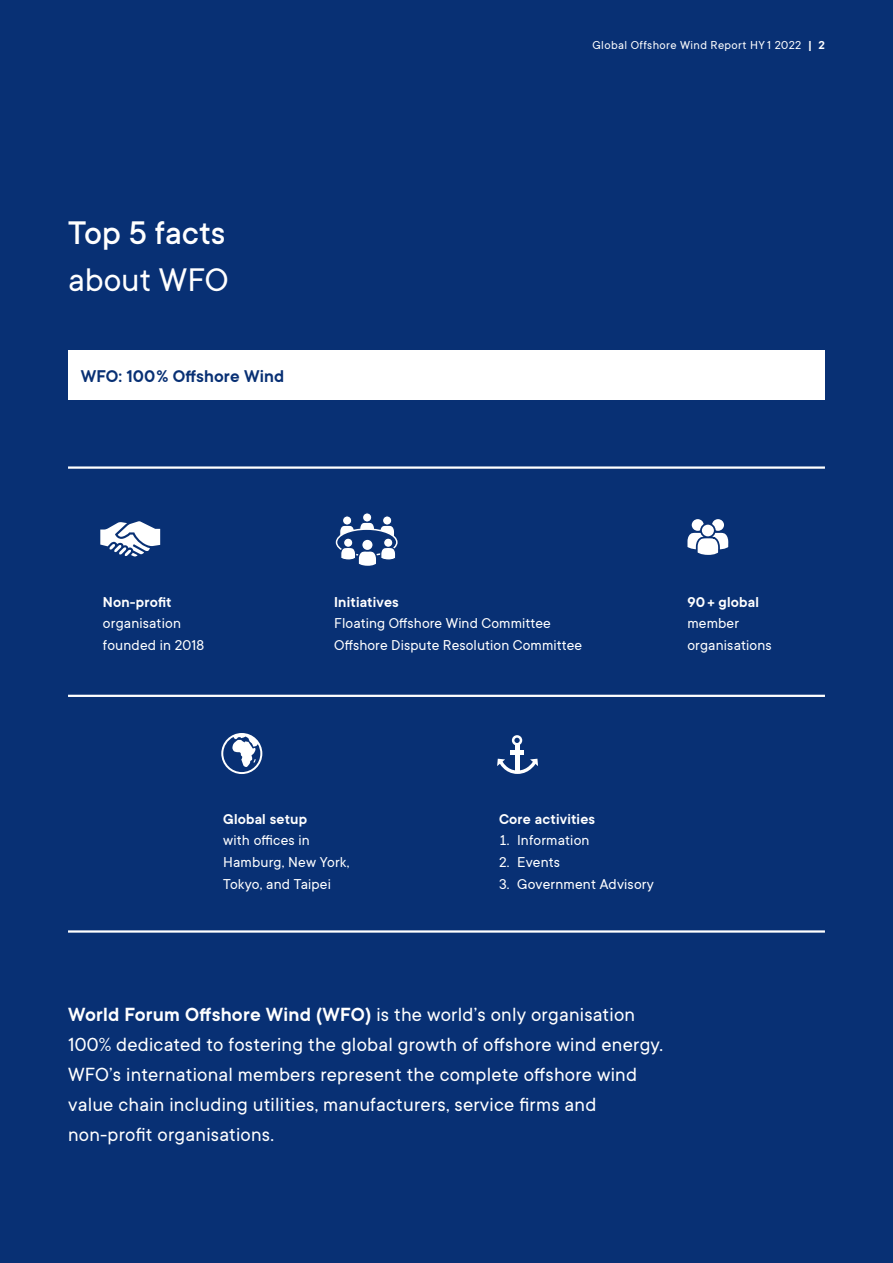
<style>
.page{position:relative;width:893px;height:1263px;background:#083074}
.page>*{position:absolute;margin:0;border:0;box-sizing:border-box;transform-origin:0 0}
.t1{font:500 36px "TT Commons";color:#fff}
.t2{font:36px "TT Commons";color:#fff}
.t3{font:21px/30px "TT Commons";letter-spacing:.01em;color:#fff}
.t4{font:600 18.75px "TT Commons";letter-spacing:.005em;color:#083074}
.t5{font:15.75px/21.8px "TT Commons";letter-spacing:.01em;color:#fff}
.t6{font:600 15.75px "TT Commons";letter-spacing:.01em;color:#fff}
.t7{font:12.75px "TT Commons";letter-spacing:.03em;color:#fff}
.s1{font-weight:600}
</style>
<div class="page">
<div style="left:68px;top:350px;width:757px;height:49px;background:#fff"></div>
<div style="left:691px;top:518px;width:14px;height:14px;background:#fff;border-radius:50%"></div>
<div style="left:690px;top:517px;width:15px;height:16px;border:2px solid #083074;border-radius:50%"></div>
<div style="left:711px;top:518px;width:14px;height:14px;background:#fff;border-radius:50%"></div>
<div style="left:710px;top:517px;width:16px;height:16px;border:2px solid #083074;border-radius:50%"></div>
<svg style="left:687px;top:530px;width:42px;height:25px"></svg>
<div style="left:701px;top:524px;width:14px;height:13px;background:#fff;border-radius:50%"></div>
<div style="left:700px;top:523px;width:16px;height:15px;border:2px solid #083074;border-radius:50%"></div>
<hr style="left:515px;top:745px;width:4px;height:27px;background:#fff">
<div style="left:510px;top:750px;width:14px;height:5px;background:#fff"></div>
<div style="left:512px;top:735px;width:10px;height:10px;border:3px solid #fff;border-radius:50%"></div>
<svg style="left:497px;top:758px;width:41px;height:16px"></svg>
<hr style="left:68px;top:466px;width:757px;height:3px;background:#fff">
<hr style="left:68px;top:695px;width:757px;height:2px;background:#fff">
<hr style="left:68px;top:930px;width:757px;height:3px;background:#fff">
<svg style="left:100px;top:521px;width:60px;height:35px"></svg>
<svg style="left:221px;top:733px;width:41px;height:41px"></svg>
<div style="left:383px;top:516px;width:9px;height:9px;background:#fff;border-radius:50%"></div>
<div style="left:382px;top:515px;width:10px;height:11px;border:1px solid #083074;border-radius:50%"></div>
<div style="left:342px;top:516px;width:10px;height:9px;background:#fff;border-radius:50%"></div>
<div style="left:342px;top:515px;width:10px;height:11px;border:1px solid #083074;border-radius:50%"></div>
<svg style="left:339px;top:521px;width:56px;height:16px"></svg>
<div style="left:362px;top:513px;width:10px;height:9px;background:#fff;border-radius:50%"></div>
<div style="left:362px;top:512px;width:10px;height:11px;border:1px solid #083074;border-radius:50%"></div>
<div style="left:337px;top:529px;width:60px;height:26px;background:#083074;border-radius:50%"></div>
<div style="left:336px;top:528px;width:62px;height:28px;border:2px solid #fff;border-radius:50%"></div>
<svg style="left:362px;top:539px;width:11px;height:12px"></svg>
<div style="left:361px;top:538px;width:13px;height:13px;border:1px solid #083074;border-radius:50%"></div>
<div style="left:384px;top:538px;width:9px;height:9px;background:#fff;border-radius:50%"></div>
<div style="left:383px;top:537px;width:10px;height:11px;border:1px solid #083074;border-radius:50%"></div>
<svg style="left:340px;top:546px;width:57px;height:20px"></svg>
<div style="left:344px;top:538px;width:9px;height:9px;background:#fff;border-radius:50%"></div>
<div style="left:343px;top:537px;width:10px;height:11px;border:1px solid #083074;border-radius:50%"></div>
<h1 class="t1" style="left:68px;top:210px;width:159px">Top 5 facts</h1>
<h1 class="t2" style="left:68px;top:257px;width:162px">about WFO</h1>
<p class="t4" style="left:81px;top:364px;width:205px">WFO: 100% Offshore Wind</p>
<p class="t7" style="left:592px;top:38px;width:234px">Global Offshore Wind Report HY 1 2022 <span class="s1">| 2</span></p>
<p class="t6" style="left:103px;top:592px;width:70px">Non-profit</p>
<p class="t5" style="left:103px;top:612px;width:103px">organisation founded in 2018</p>
<p class="t6" style="left:334px;top:592px;width:66px">Initiatives</p>
<p class="t5" style="left:334px;top:612px;width:249px">Floating Offshore Wind Committee<br>Offshore Dispute Resolution Committee</p>
<p class="t6" style="left:687px;top:592px;width:73px">90+ global</p>
<p class="t5" style="left:687px;top:612px;width:86px">member organisations</p>
<p class="t6" style="left:223px;top:809px;width:86px">Global setup</p>
<p class="t5" style="left:223px;top:829px;width:128px">with offices in<br>Hamburg, New York,<br>Tokyo, and Taipei</p>
<p class="t6" style="left:499px;top:809px;width:98px">Core activities</p>
<p class="t5" style="left:499px;top:829px;width:92px">1. Information</p>
<p class="t5" style="left:499px;top:851px;width:63px">2. Events</p>
<p class="t5" style="left:499px;top:873px;width:156px">3. Government Advisory</p>
<p class="t3" style="left:68px;top:999px;width:596px"><span class="s1">World Forum Offshore Wind (WFO)</span> is the world’s only organisation 100% dedicated to fostering the global growth of offshore wind energy.<br>WFO’s international members represent the complete offshore wind value chain including utilities, manufacturers, service firms and non-profit organisations.</p>
</div>
